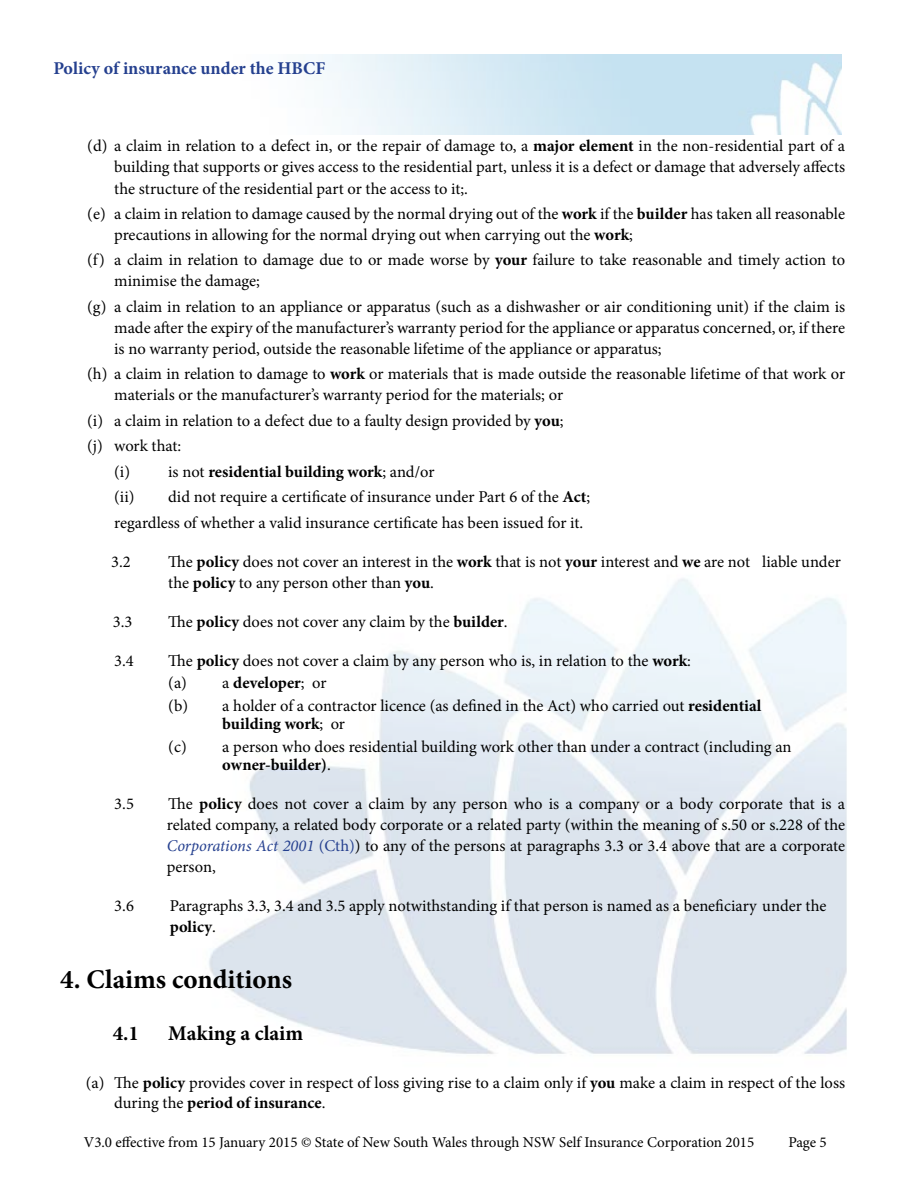
<style>
.page{position:relative;width:918px;height:1188px;background:#fff}
.page>*{position:absolute;margin:0;border:0;box-sizing:border-box;transform-origin:0 0}
.t1{font:700 27px "Minion Pro";color:#000}
.t2{font:700 21px "Minion Pro";color:#000}
.t3{font:700 18px "Minion Pro";color:#25408f}
.t4{font:16.5px/21px "Minion Pro";letter-spacing:-.005em;color:#000}
.t5{font:700 16.5px "Minion Pro";color:#000}
.t6{font:15px "Minion Pro";color:#000}
.s1{font-weight:700}
.s2{font-weight:400}
.s3{font-style:italic;color:#25408f}
.s4{color:#25408f}
</style>
<div class="page">
<img style="left:209px;top:578px;width:638px;height:476px">
<img style="left:318px;top:54px;width:524px;height:81px">
<p class="t3" style="left:54px;top:56px;width:273px">Policy of insurance under the HBCF</p>
<p class="t4" style="left:114px;top:136px;width:732px;text-align:justify;text-indent:-27px">(d) a claim in relation to a defect in, or the repair of damage to, a <span class="s1">major element</span> in the non-residential part of a building that supports or gives access to the residential part, unless it is a defect or damage that adversely affects the structure of the residential part or the access to it;.</p>
<p class="t4" style="left:114px;top:203px;width:732px;text-indent:-27px">(e) a claim in relation to damage caused by the normal drying out of the <span class="s1">work</span> if the <span class="s1">builder</span> has taken all reasonable precautions in allowing for the normal drying out when carrying out the <span class="s1">work</span>;</p>
<p class="t4" style="left:114px;top:250px;width:732px;text-indent:-27px">(f) a claim in relation to damage due to or made worse by <span class="s1">your</span> failure to take reasonable and timely action to minimise the damage;</p>
<p class="t4" style="left:114px;top:296px;width:732px;text-align:justify;text-indent:-27px">(g) a claim in relation to an appliance or apparatus (such as a dishwasher or air conditioning unit) if the claim is made after the expiry of the manufacturer’s warranty period for the appliance or apparatus concerned, or, if there is no warranty period, outside the reasonable lifetime of the appliance or apparatus;</p>
<p class="t4" style="left:114px;top:364px;width:732px;text-indent:-27px">(h) a claim in relation to damage to <span class="s1">work</span> or materials that is made outside the reasonable lifetime of that work or materials or the manufacturer’s warranty period for the materials; or</p>
<p class="t4" style="left:87px;top:410px;width:478px">(i) a claim in relation to a defect due to a faulty design provided by <span class="s1">you</span>;</p>
<p class="t4" style="left:87px;top:436px;width:95px">(j) work that:</p>
<p class="t5" style="left:114px;top:460px;width:322px"><span class="s2">(i) is not</span> residential building work<span class="s2">; and/or</span></p>
<p class="t4" style="left:114px;top:487px;width:477px">(ii) did not require a certificate of insurance under Part 6 of the <span class="s1">Act</span>;</p>
<p class="t4" style="left:114px;top:512px;width:471px">regardless of whether a valid insurance certificate has been issued for it.</p>
<p class="t4" style="left:111px;top:551px;width:21px">3.2</p>
<p class="t4" style="left:168px;top:551px;width:674px">The <span class="s1">policy</span> does not cover an interest in the <span class="s1">work</span> that is not <span class="s1">your</span> interest and <span class="s1">we</span> are not liable under the <span class="s1">policy</span> to any person other than <span class="s1">you</span>.</p>
<p class="t4" style="left:113px;top:611px;width:21px">3.3</p>
<p class="t4" style="left:168px;top:611px;width:341px">The <span class="s1">policy</span> does not cover any claim by the <span class="s1">builder</span>.</p>
<p class="t4" style="left:114px;top:650px;width:21px">3.4</p>
<p class="t4" style="left:168px;top:650px;width:595px;line-height:22.5px">The <span class="s1">policy</span> does not cover a claim by any person who is, in relation to the <span class="s1">work</span>:<br>(a) a <span class="s1">developer</span>; or<br>(b) a holder of a contractor licence (as defined in the Act) who carried out <span class="s1">residential</span></p>
<p class="t4" style="left:168px;top:713px;width:625px;line-height:22.5px;text-indent:54px"><span class="s1">building work</span>; or<br>(c) a person who does residential building work other than under a contract (including an</p>
<p class="t5" style="left:222px;top:753px;width:110px">owner-builder)<span class="s2">.</span></p>
<p class="t4" style="left:114px;top:793px;width:21px">3.5</p>
<p class="t4" style="left:167px;top:793px;width:680px;text-align:justify">The <span class="s1">policy</span> does not cover a claim by any person who is a company or a body corporate that is a related company, a related body corporate or a related party (within the meaning of s.50 or s.228 of the <span class="s3">Corporations Act 2001</span> <span class="s4">(Cth)</span>) to any of the persons at paragraphs 3.3 or 3.4 above that are a corporate person,</p>
<p class="t4" style="left:114px;top:895px;width:21px">3.6</p>
<p class="t4" style="left:170px;top:895px;width:658px">Paragraphs 3.3, 3.4 and 3.5 apply notwithstanding if that person is named as a beneficiary under the <span class="s1">policy</span>.</p>
<h1 class="t1" style="left:60px;top:961px;width:233px">4. Claims conditions</h1>
<p class="t2" style="left:113px;top:1019px;width:28px">4.1</p>
<p class="t2" style="left:168px;top:1019px;width:136px">Making a claim</p>
<p class="t4" style="left:114px;top:1073px;width:732px;line-height:19.8px;text-indent:-28px">(a) The <span class="s1">policy</span> provides cover in respect of loss giving rise to a claim only if <span class="s1">you</span> make a claim in respect of the loss during the <span class="s1">period of insurance</span>.</p>
<p class="t6" style="left:84px;top:1132px;width:672px">V3.0 effective from 15 January 2015 © State of New South Wales through NSW Self Insurance Corporation 2015</p>
<p class="t6" style="left:788px;top:1132px;width:40px">Page 5</p>
</div>
